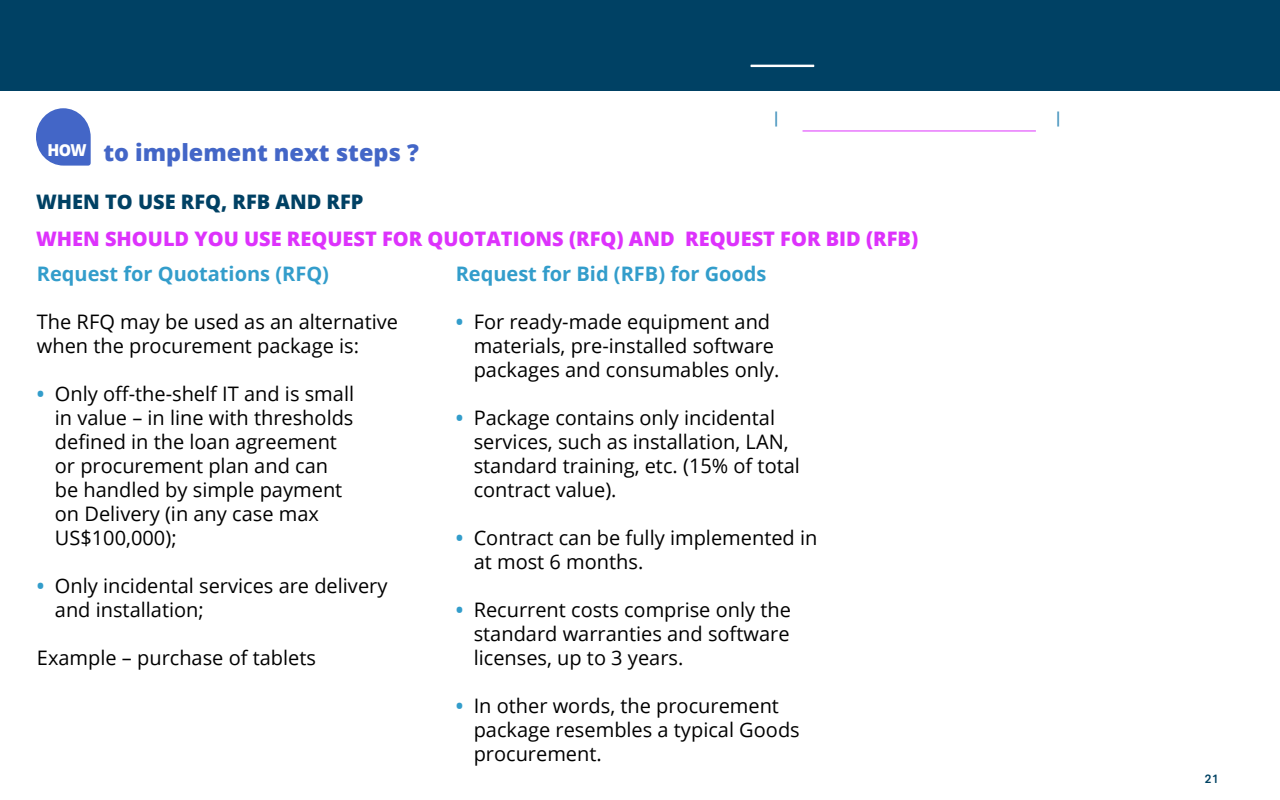
<style>
.page{position:relative;width:1280px;height:800px;background:#fff}
.page>*{position:absolute;margin:0;border:0;box-sizing:border-box;transform-origin:0 0}
.t1{font:800 23.4px "Open Sans";color:#4366c7}
.t2{font:20px/24px "Open Sans";color:#000}
.t3{font:800 20px "Open Sans";color:#dd32fc}
.t4{font:700 20px "Open Sans";color:#339dcb}
.t5{font:800 20px "Open Sans";color:#004164}
.t6{font:700 15px "Open Sans";color:#4a96bf}
.t7{font:500 12px "Artico Soft";color:#004263}
.s1{font-weight:700;color:#339dcb}
</style>
<div class="page">
<div style="left:0;top:0;width:1280px;height:91px;background:#004164"></div>
<svg style="left:36px;top:108px;width:55px;height:58px"></svg>
<svg style="left:750px;top:65px;width:64px;height:2px"></svg>
<hr style="left:803px;top:130px;width:233px;height:1px;background:#dd32fc">
<p class="t1" style="left:48px;top:134px;width:373px"><sup>HOW</sup> to implement next steps ?</p>
<p class="t6" style="left:772px;top:107px;width:10px">|</p>
<p class="t6" style="left:1054px;top:107px;width:10px">|</p>
<p class="t5" style="left:36px;top:187px;width:329px">WHEN TO USE RFQ, RFB AND RFP</p>
<p class="t3" style="left:36px;top:224px;width:884px">WHEN SHOULD YOU USE REQUEST FOR QUOTATIONS (RFQ) AND REQUEST FOR BID (RFB)</p>
<p class="t4" style="left:37px;top:260px;width:294px">Request for Quotations (RFQ)</p>
<p class="t2" style="left:37px;top:309px;width:363px">The RFQ may be used as an alternative when the procurement package is:</p>
<p class="t2" style="left:55px;top:381px;width:301px;text-indent:-18px"><span class="s1">•</span> Only off-the-shelf IT and is small in value – in line with thresholds defined in the loan agreement or procurement plan and can be handled by simple payment on Delivery (in any case max<br>US$100,000);</p>
<p class="t2" style="left:55px;top:573px;width:334px;text-indent:-18px"><span class="s1">•</span> Only incidental services are delivery and installation;</p>
<p class="t2" style="left:37px;top:645px;width:281px">Example – purchase of tablets</p>
<p class="t4" style="left:456px;top:260px;width:312px">Request for Bid (RFB) for Goods</p>
<p class="t2" style="left:474px;top:309px;width:307px;text-indent:-18px"><span class="s1">•</span> For ready-made equipment and materials, pre-installed software packages and consumables only.</p>
<p class="t2" style="left:474px;top:405px;width:328px;text-indent:-18px"><span class="s1">•</span> Package contains only incidental services, such as installation, LAN, standard training, etc. (15% of total contract value).</p>
<p class="t2" style="left:474px;top:525px;width:345px;text-indent:-18px"><span class="s1">•</span> Contract can be fully implemented in at most 6 months.</p>
<p class="t2" style="left:474px;top:597px;width:319px;text-align:justify;text-indent:-18px"><span class="s1">•</span> Recurrent costs comprise only the standard warranties and software licenses, up to 3 years.</p>
<p class="t2" style="left:474px;top:693px;width:328px;text-indent:-18px"><span class="s1">•</span> In other words, the procurement package resembles a typical Goods procurement.</p>
<p class="t7" style="left:1204px;top:771px;width:16px">21</p>
</div>
